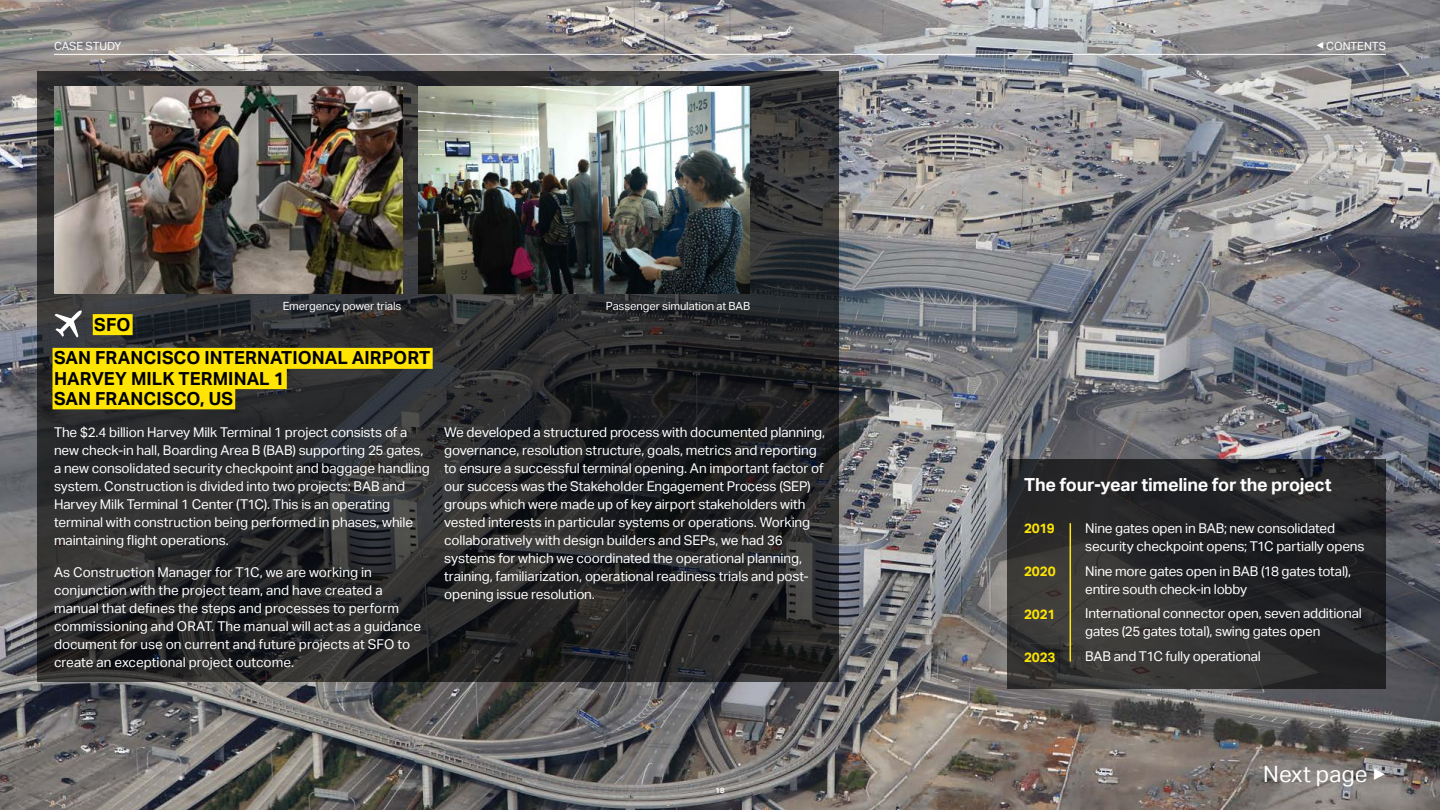
<style>
.page{position:relative;width:1440px;height:810px;background:#fff}
.page>*{position:absolute;margin:0;border:0;box-sizing:border-box;transform-origin:0 0}
.t1{font:22.5px "AECOM Sans";color:#fff}
.t2{font:700 18px/33.8px "AECOM Sans";letter-spacing:.005em;color:#000}
.t3{font:700 18px "AECOM Sans";letter-spacing:-.015em;color:#fff}
.t4{font:13.5px/18px "AECOM Sans";letter-spacing:-.01em;color:#fff}
.t5{font:700 13.5px "AECOM Sans";letter-spacing:-.01em;color:#ffe501}
.t6{font:11.25px "AECOM Sans";letter-spacing:-.005em;color:#fff}
.t7{font:700 7.5px "AECOM Sans";color:#fff}
.s1{font-size:13.5px}
</style>
<div class="page">
<img style="left:0;top:0;width:1440px;height:810px">
<svg style="left:38px;top:71px;width:801px;height:611px"></svg>
<img style="left:55px;top:87px;width:348px;height:206px">
<img style="left:419px;top:87px;width:330px;height:206px">
<div style="left:93px;top:314px;width:40px;height:21px;background:#ffe501"></div>
<svg style="left:55px;top:310px;width:27px;height:28px"></svg>
<div style="left:53px;top:348px;width:380px;height:21px;background:#ffe501"></div>
<div style="left:53px;top:368px;width:234px;height:21px;background:#ffe501"></div>
<div style="left:53px;top:388px;width:182px;height:21px;background:#ffe501"></div>
<svg style="left:1008px;top:459px;width:378px;height:229px"></svg>
<hr style="left:1070px;top:523px;width:1px;height:138px;background:#ffe512">
<hr style="left:54px;top:54px;width:1332px;height:1px;background:#fff">
<p class="t6" style="left:54px;top:41px;width:69px">CASE STUDY</p>
<p class="t6" style="left:283px;top:301px;width:120px">Emergency power trials</p>
<p class="t6" style="left:606px;top:301px;width:146px">Passenger simulation at BAB</p>
<h2 class="t2" style="left:54px;top:309px;width:378px;text-indent:40px">SFO<br>SAN FRANCISCO INTERNATIONAL AIRPORT</h2>
<h2 class="t2" style="left:54px;top:370px;width:232px;line-height:20.2px">HARVEY MILK TERMINAL 1<br>SAN FRANCISCO, US</h2>
<p class="t4" style="left:54px;top:424px;width:377px">The $2.4 billion Harvey Milk Terminal 1 project consists of a new check-in hall, Boarding Area B (BAB) supporting 25 gates, a new consolidated security checkpoint and baggage handling system. Construction is divided into two projects: BAB and Harvey Milk Terminal 1 Center (T1C). This is an operating terminal with construction being performed in phases, while maintaining flight operations.</p>
<p class="t4" style="left:54px;top:564px;width:369px">As Construction Manager for T1C, we are working in conjunction with the project team, and have created a manual that defines the steps and processes to perform commissioning and ORAT. The manual will act as a guidance document for use on current and future projects at SFO to create an exceptional project outcome.</p>
<p class="t4" style="left:444px;top:424px;width:383px">We developed a structured process with documented planning, governance, resolution structure, goals, metrics and reporting to ensure a successful terminal opening. An important factor of our success was the Stakeholder Engagement Process (SEP) groups which were made up of key airport stakeholders with vested interests in particular systems or operations. Working collaboratively with design builders and SEPs, we had 36 systems for which we coordinated the operational planning, training, familiarization, operational readiness trials and post&shy;opening issue resolution.</p>
<p class="t7" style="left:716px;top:787px;width:10px">18</p>
<p class="t6" style="left:1316px;top:41px;width:71px"><span class="s1">◀</span> CONTENTS</p>
<h2 class="t3" style="left:1024px;top:478px;width:309px">The four-year timeline for the project</h2>
<p class="t5" style="left:1024px;top:523px;width:32px">2019</p>
<p class="t5" style="left:1024px;top:566px;width:33px">2020</p>
<p class="t5" style="left:1024px;top:609px;width:33px">2021</p>
<p class="t5" style="left:1024px;top:651px;width:33px">2023</p>
<p class="t4" style="left:1085px;top:520px;width:281px">Nine gates open in BAB; new consolidated security checkpoint opens; T1C partially opens</p>
<p class="t4" style="left:1085px;top:563px;width:267px">Nine more gates open in BAB (18 gates total), entire south check-in lobby</p>
<p class="t4" style="left:1085px;top:605px;width:278px">International connector open, seven additional gates (25 gates total), swing gates open</p>
<p class="t4" style="left:1085px;top:648px;width:177px">BAB and T1C fully operational</p>
<h1 class="t1" style="left:1263px;top:761px;width:124px">Next page ▶</h1>
</div>
